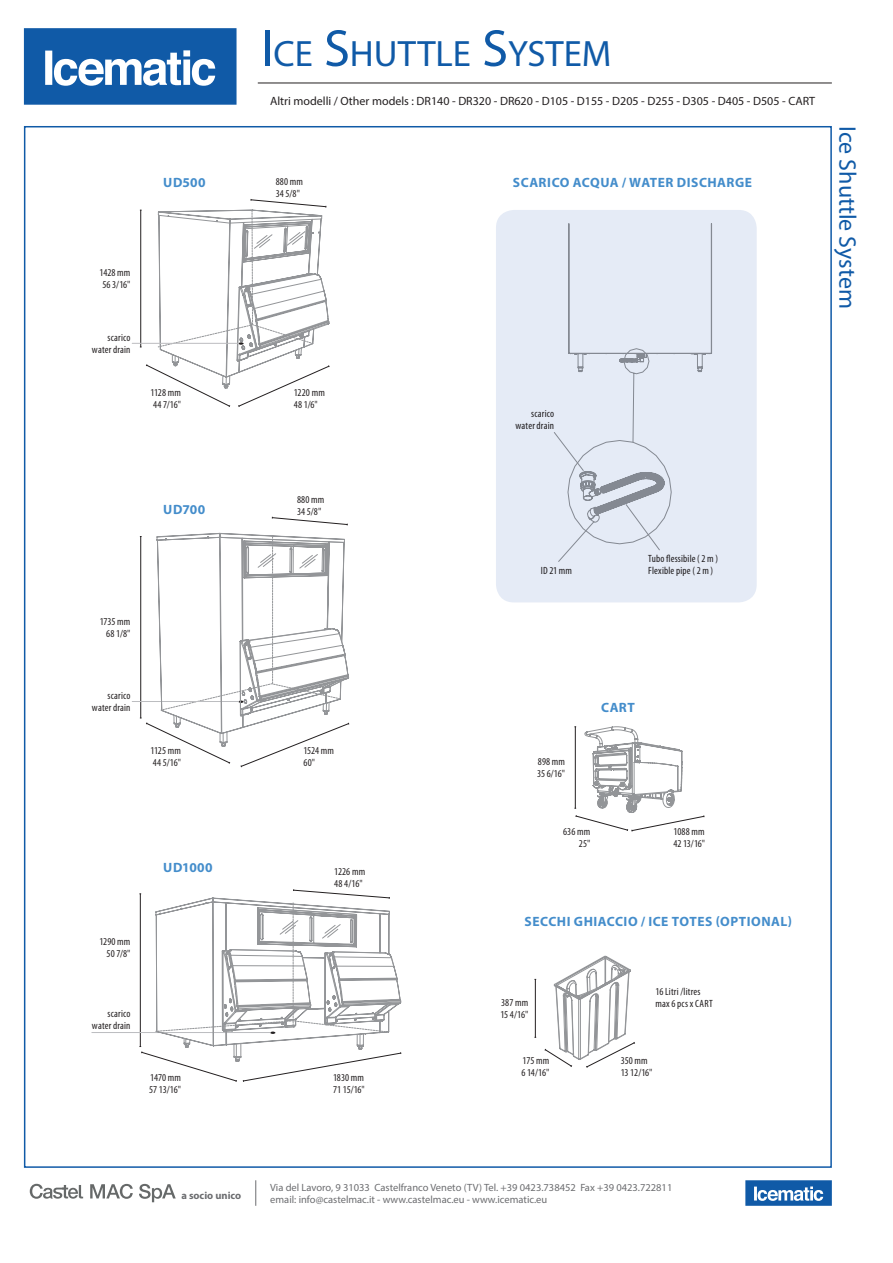
<style>
.page{position:relative;width:893px;height:1263px;background:#fff}
.page>*{position:absolute;margin:0;border:0;box-sizing:border-box;transform-origin:0 0}
.t1{font:36.75px "Myriad Pro";color:#105aa7}
.t2{font:24px "Myriad Pro";color:#105aa7}
.t3{font:700 13.5px "Myriad Pro";letter-spacing:.035em;color:#448dcb}
.t4{font:12px "Myriad Pro";color:#231f20}
.t5{font:condensed 10.5px/12px "Myriad Pro";letter-spacing:.015em;color:#231f20}
.t6{font:10.5px/12.6px "Myriad Pro";color:#6c6d70}
.t7{font:condensed 10.5px/12px "Myriad Pro";letter-spacing:-.005em;color:#231f20}
.t8{font:condensed 10.5px/12px "Myriad Pro";letter-spacing:-.01em;color:#231f20}
.t9{font:700 10.5px "Myriad Pro";color:#6c6d70}
.s1{font-size:52.5px}
</style>
<div class="page">
<svg style="left:24px;top:28px;width:213px;height:77px;background:#3b77b6"></svg>
<hr style="left:258px;top:83px;width:574px;height:1px;background:#231f20">
<svg style="left:745px;top:1180px;width:87px;height:26px;background:#477fbb"></svg>
<svg style="left:30px;top:1184px;width:53px;height:15px"></svg>
<svg style="left:90px;top:1184px;width:43px;height:15px"></svg>
<svg style="left:139px;top:1184px;width:37px;height:18px"></svg>
<svg style="left:255px;top:1180px;width:1px;height:26px"></svg>
<hr style="left:132px;top:343px;width:106px;height:1px;background:#bcbdc0">
<hr style="left:132px;top:701px;width:106px;height:1px;background:#bcbdc0">
<svg style="left:140px;top:533px;width:209px;height:235px"></svg>
<hr style="left:92px;top:1032px;width:178px;height:1px;background:#bcbdc0">
<svg style="left:140px;top:199px;width:190px;height:208px"></svg>
<svg style="left:272px;top:517px;width:76px;height:8px"></svg>
<svg style="left:139px;top:889px;width:262px;height:193px"></svg>
<div style="left:496px;top:210px;width:261px;height:392px;background:#e5ebf6;border-radius:18px"></div>
<svg style="left:554px;top:223px;width:158px;height:339px"></svg>
<svg style="left:574px;top:726px;width:130px;height:105px"></svg>
<hr style="left:535px;top:979px;width:1px;height:58px;background:#231f20">
<svg style="left:544px;top:956px;width:91px;height:112px"></svg>
<p class="t5" style="left:100px;top:267px;width:32px">1428 mm<br>56 3/16"</p>
<p class="t5" style="left:92px;top:332px;width:40px;text-align:right">scarico water drain</p>
<h1 class="t1" style="left:261px;top:31px;width:352px"><span class="s1">I</span>CE <span class="s1">S</span>HUTTLE <span class="s1">S</span>YSTEM</h1>
<p class="t4" style="left:270px;top:94px;width:547px">Altri modelli / Other models : DR140 - DR320 - DR620 - D105 - D155 - D205 - D255 - D305 - D405 - D505 - CART</p>
<p class="t3" style="left:163px;top:174px;width:44px">UD500</p>
<p class="t3" style="left:513px;top:174px;width:241px">SCARICO ACQUA / WATER DISCHARGE</p>
<p class="t5" style="left:276px;top:175px;width:29px">880 mm<br>34 5/8"</p>
<h2 class="t2" style="left:862px;top:126px;width:184px;rotate:90deg">Ice Shuttle System</h2>
<p class="t5" style="left:150px;top:387px;width:32px">1128 mm<br>44 7/16"</p>
<p class="t5" style="left:294px;top:387px;width:33px">1220 mm<br>48 1/6"</p>
<p class="t5" style="left:515px;top:408px;width:40px;text-align:right">scarico water drain</p>
<p class="t3" style="left:163px;top:501px;width:43px">UD700</p>
<p class="t5" style="left:297px;top:493px;width:29px">880 mm<br>34 5/8"</p>
<p class="t5" style="left:100px;top:616px;width:32px;text-align:right">1735 mm<br>68 1/8"</p>
<p class="t5" style="left:92px;top:690px;width:40px;text-align:right">scarico water drain</p>
<p class="t5" style="left:150px;top:745px;width:32px">1125 mm<br>44 5/16"</p>
<p class="t5" style="left:303px;top:745px;width:32px">1524 mm<br>60"</p>
<p class="t5" style="left:99px;top:935px;width:33px;text-align:right">1290 mm<br>50 7/8"</p>
<p class="t3" style="left:163px;top:859px;width:51px">UD1000</p>
<p class="t5" style="left:334px;top:866px;width:32px">1226 mm<br>48 4/16"</p>
<p class="t5" style="left:92px;top:1007px;width:40px;text-align:right">scarico water drain</p>
<p class="t7" style="left:149px;top:1071px;width:33px">1470 mm<br>57 13/16"</p>
<p class="t5" style="left:333px;top:1071px;width:33px">1830 mm<br>71 15/16"</p>
<p class="t5" style="left:541px;top:564px;width:33px">ID 21 mm</p>
<p class="t5" style="left:648px;top:552px;width:71px">Tubo flessibile ( 2 m )<br>Flexible pipe ( 2 m )</p>
<p class="t5" style="left:537px;top:756px;width:29px">898 mm<br>35 6/16"</p>
<p class="t3" style="left:601px;top:698px;width:35px">CART</p>
<p class="t5" style="left:563px;top:825px;width:29px;text-align:right">636 mm<br>25"</p>
<p class="t7" style="left:673px;top:825px;width:33px">1088 mm<br>42 13/16"</p>
<p class="t3" style="left:525px;top:912px;width:269px">SECCHI GHIACCIO / ICE TOTES (OPTIONAL)</p>
<p class="t5" style="left:500px;top:997px;width:29px">387 mm<br>15 4/16"</p>
<p class="t5" style="left:521px;top:1054px;width:29px">175 mm<br>6 14/16"</p>
<p class="t5" style="left:656px;top:985px;width:59px">16 Litri /litres max 6 pcs x CART</p>
<p class="t8" style="left:621px;top:1054px;width:33px">350 mm<br>13 12/16"</p>
<p class="t9" style="left:181px;top:1188px;width:61px">a socio unico</p>
<p class="t6" style="left:270px;top:1181px;width:404px">Via del Lavoro, 9 31033 Castelfranco Veneto (TV) Tel. +39 0423.738452 Fax +39 0423.722811 email: info@castelmac.it - www.castelmac.eu - www.icematic.eu</p>
</div>
